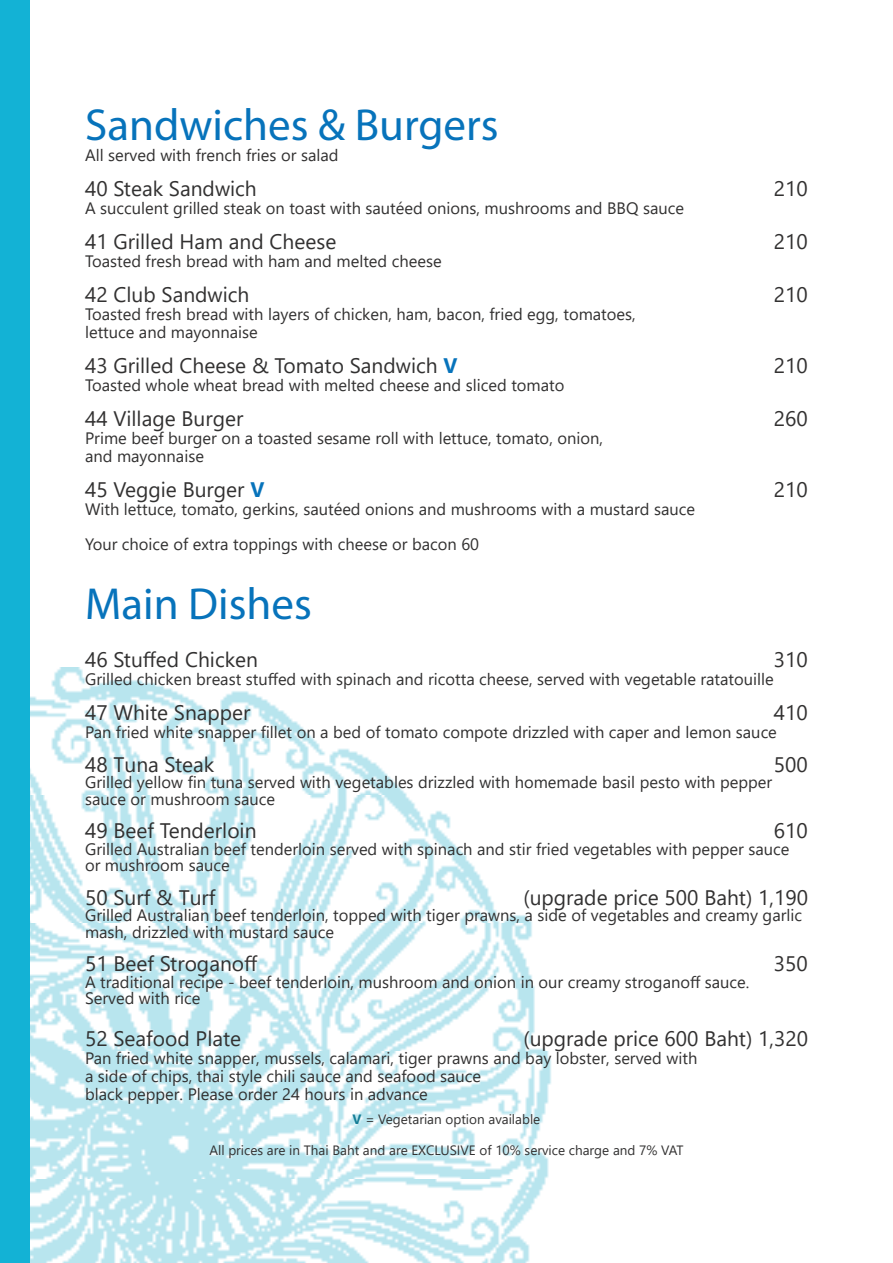
<style>
.page{position:relative;width:893px;height:1263px;background:#fff}
.page>*{position:absolute;margin:0;border:0;box-sizing:border-box;transform-origin:0 0}
.t1{font:45px "Myriad Pro";color:#0773bb}
.t2{font:21px "Segoe UI";color:#323131}
.t3{font:16.5px/18px "Segoe UI";color:#323131}
.t4{font:13.5px "Segoe UI";color:#323131}
.s1{font-weight:700;color:#0773bb}
.s2{font-weight:700;color:#147d96}
</style>
<div class="page">
<img style="left:30px;top:668px;width:521px;height:595px">
<div style="left:0;top:0;width:30px;height:1263px;background:#13b2d5"></div>
<h1 class="t1" style="left:85px;top:97px;width:415px">Sandwiches &amp; Burgers</h1>
<p class="t3" style="left:85px;top:146px;width:255px">All served with french fries or salad</p>
<p class="t2" style="left:85px;top:172px;width:173px">40 Steak Sandwich</p>
<p class="t2" style="left:774px;top:172px;width:35px">210</p>
<p class="t3" style="left:85px;top:199px;width:600px">A succulent grilled steak on toast with sautéed onions, mushrooms and BBQ sauce</p>
<p class="t2" style="left:85px;top:225px;width:253px">41 Grilled Ham and Cheese</p>
<p class="t2" style="left:774px;top:225px;width:35px">210</p>
<p class="t3" style="left:85px;top:252px;width:358px">Toasted fresh bread with ham and melted cheese</p>
<p class="t2" style="left:85px;top:278px;width:166px">42 Club Sandwich</p>
<p class="t2" style="left:774px;top:278px;width:35px">210</p>
<p class="t3" style="left:85px;top:305px;width:552px">Toasted fresh bread with layers of chicken, ham, bacon, fried egg, tomatoes, lettuce and mayonnaise</p>
<p class="t2" style="left:85px;top:349px;width:374px">43 Grilled Cheese &amp; Tomato Sandwich <span class="s1">V</span></p>
<p class="t2" style="left:774px;top:349px;width:35px">210</p>
<p class="t3" style="left:85px;top:376px;width:481px">Toasted whole wheat bread with melted cheese and sliced tomato</p>
<p class="t2" style="left:85px;top:402px;width:160px">44 Village Burger</p>
<p class="t2" style="left:774px;top:402px;width:35px">260</p>
<p class="t3" style="left:85px;top:429px;width:519px">Prime beef burger on a toasted sesame roll with lettuce, tomato, onion, and mayonnaise</p>
<p class="t2" style="left:85px;top:473px;width:181px">45 Veggie Burger <span class="s1">V</span></p>
<p class="t2" style="left:774px;top:473px;width:35px">210</p>
<p class="t3" style="left:85px;top:491px;width:612px;line-height:35px">With lettuce, tomato, gerkins, sautéed onions and mushrooms with a mustard sauce<br>Your choice of extra toppings with cheese or bacon 60</p>
<h1 class="t1" style="left:85px;top:576px;width:228px">Main Dishes</h1>
<p class="t2" style="left:85px;top:643px;width:175px">46 Stuffed Chicken</p>
<p class="t2" style="left:774px;top:643px;width:35px">310</p>
<p class="t3" style="left:85px;top:670px;width:690px">Grilled chicken breast stuffed with spinach and ricotta cheese, served with vegetable ratatouille</p>
<p class="t2" style="left:85px;top:696px;width:167px">47 White Snapper</p>
<p class="t2" style="left:774px;top:696px;width:35px">410</p>
<p class="t3" style="left:85px;top:723px;width:693px">Pan fried white snapper fillet on a bed of tomato compote drizzled with caper and lemon sauce</p>
<p class="t2" style="left:85px;top:747px;width:131px">48 Tuna Steak</p>
<p class="t2" style="left:774px;top:747px;width:35px">500</p>
<p class="t3" style="left:85px;top:773px;width:689px;line-height:16.5px">Grilled yellow fin tuna served with vegetables drizzled with homemade basil pesto with pepper sauce or mushroom sauce</p>
<p class="t2" style="left:85px;top:814px;width:173px">49 Beef Tenderloin</p>
<p class="t2" style="left:774px;top:814px;width:35px">610</p>
<p class="t3" style="left:85px;top:840px;width:706px;line-height:16.5px">Grilled Australian beef tenderloin served with spinach and stir fried vegetables with pepper sauce or mushroom sauce</p>
<p class="t2" style="left:85px;top:880px;width:132px">50 Surf &amp; Turf</p>
<p class="t2" style="left:523px;top:880px;width:286px">(upgrade price 500 Baht) 1,190</p>
<p class="t3" style="left:85px;top:907px;width:718px;line-height:16.5px">Grilled Australian beef tenderloin, topped with tiger prawns, a side of vegetables and creamy garlic mash, drizzled with mustard sauce</p>
<p class="t2" style="left:85px;top:947px;width:174px">51 Beef Stroganoff</p>
<p class="t2" style="left:774px;top:947px;width:35px">350</p>
<p class="t3" style="left:85px;top:973px;width:666px;line-height:16.5px">A traditional recipe - beef tenderloin, mushroom and onion in our creamy stroganoff sauce.<br>Served with rice</p>
<p class="t2" style="left:85px;top:1022px;width:158px">52 Seafood Plate</p>
<p class="t2" style="left:523px;top:1022px;width:286px">(upgrade price 600 Baht) 1,320</p>
<p class="t3" style="left:85px;top:1049px;width:614px">Pan fried white snapper, mussels, calamari, tiger prawns and bay lobster, served with a side of chips, thai style chili sauce and seafood sauce<br>black pepper. Please order 24 hours in advance</p>
<p class="t4" style="left:353px;top:1108px;width:189px"><span class="s2">V</span> = Vegetarian option available</p>
<p class="t4" style="left:209px;top:1139px;width:476px">All prices are in Thai Baht and are EXCLUSIVE of 10% service charge and 7% VAT</p>
</div>
